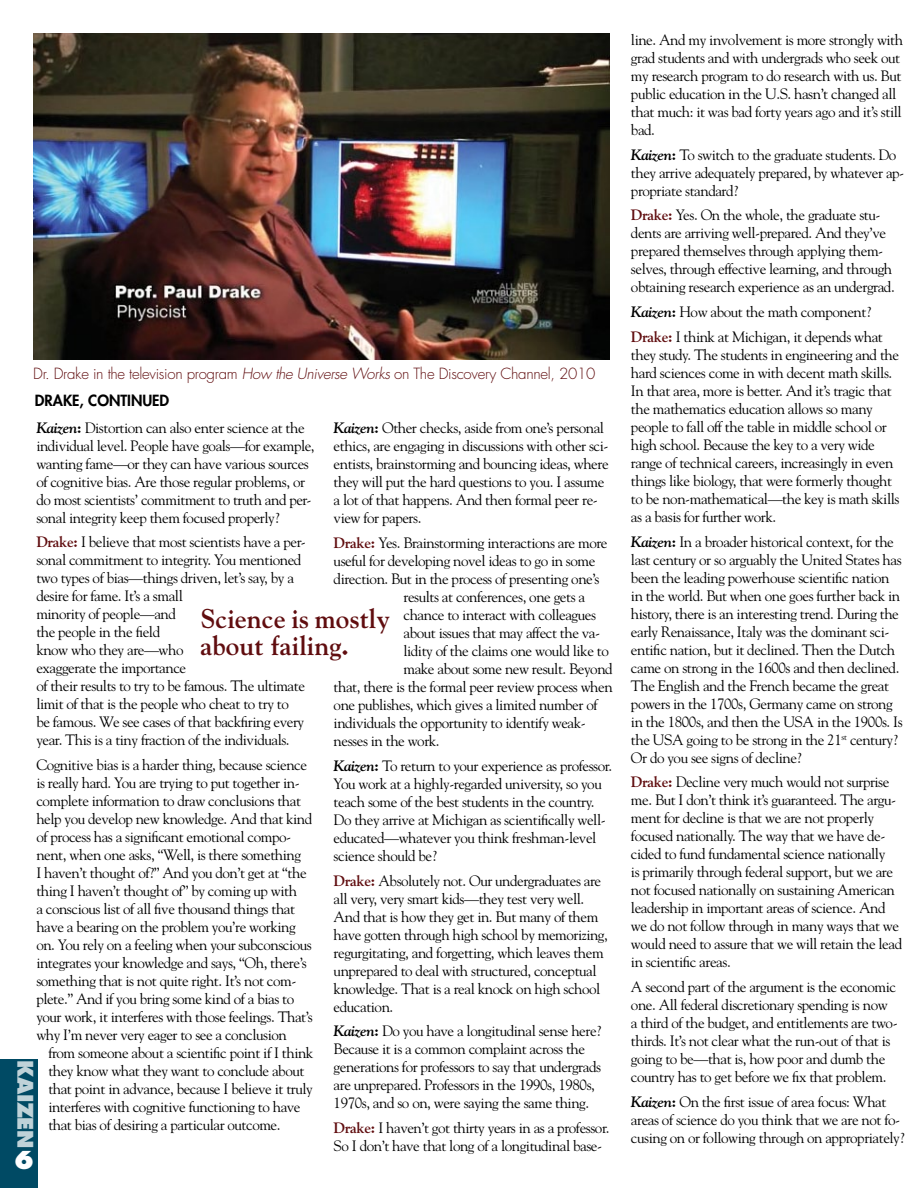
<style>
.page{position:relative;width:918px;height:1188px;background:#fff}
.page>*{position:absolute;margin:0;border:0;box-sizing:border-box;transform-origin:0 0}
.t1{font:700 27px/27px "Goudy Std";color:#600d0f}
.t2{font:800 24px "Futura Std";color:#fff}
.t3{font:800 21px "Futura Std";letter-spacing:-.025em;color:#bfd2d8}
.t4{font:15px/18px "Goudy Std";letter-spacing:-.03em;color:#000}
.t5{font:300 15px "Futura Std";letter-spacing:-.02em;color:#600d0f}
.t6{font:800 15px "Futura Std";color:#000}
.s1{font-style:italic}
.s2{font-weight:700;font-style:italic}
.s3{font-weight:700}
.s4{font-weight:700;color:#600d0f}
</style>
<div class="page">
<div style="left:0;top:1059px;width:37px;height:129px;background:#004a64"></div>
<img style="left:33px;top:34px;width:577px;height:325px">
<p class="t5" style="left:33px;top:364px;width:564px">Dr. Drake in the television program <span class="s1">How the Universe Works</span> on The Discovery Channel, 2010</p>
<p class="t6" style="left:35px;top:391px;width:136px">DRAKE, CONTINUED</p>
<p class="t4" style="left:36px;top:418px;width:280px"><span class="s2">Kaizen</span><span class="s3">:</span> Distortion can also enter science at the individual level. People have goals—for example, wanting fame—or they can have various sources of cognitive bias. Are those regular problems, or do most scientists’ commitment to truth and per&shy;sonal integrity keep them focused properly?</p>
<p class="t4" style="left:36px;top:533px;width:271px"><span class="s4">Drake:</span> I believe that most scientists have a per&shy;sonal commitment to integrity. You mentioned two types of bias—things driven, let’s say, by a desire for fame. It’s a small<br>minority of people—and<br>the people in the field<br>know who they are—who<br>exaggerate the importance<br>of their results to try to be famous. The ultimate limit of that is the people who cheat to try to be famous. We see cases of that backfiring every year. This is a tiny fraction of the individuals.</p>
<p class="t4" style="left:36px;top:756px;width:278px">Cognitive bias is a harder thing, because science is really hard. You are trying to put together in&shy;complete information to draw conclusions that help you develop new knowledge. And that kind of process has a significant emotional compo&shy;nent, when one asks, “Well, is there something<br>I haven’t thought of?” And you don’t get at “the thing I haven’t thought of” by coming up with<br>a conscious list of all five thousand things that have a bearing on the problem you’re working on. You rely on a feeling when your subconscious integrates your knowledge and says, “Oh, there’s something that is not quite right. It’s not com&shy;plete.” And if you bring some kind of a bias to your work, it interferes with those feelings. That’s why I’m never very eager to see a conclusion</p>
<p class="t4" style="left:48px;top:1044px;width:267px">from someone about a scientific point if I think they know what they want to conclude about that point in advance, because I believe it truly interferes with cognitive functioning to have that bias of desiring a particular outcome.</p>
<p class="t4" style="left:334px;top:419px;width:277px"><span class="s2">Kaizen</span><span class="s3">:</span> Other checks, aside from one’s personal ethics, are engaging in discussions with other sci&shy;entists, brainstorming and bouncing ideas, where they will put the hard questions to you. I assume a lot of that happens. And then formal peer re&shy;view for papers.</p>
<p class="t4" style="left:334px;top:534px;width:275px"><span class="s4">Drake:</span> Yes. Brainstorming interactions are more</p>
<p class="t4" style="left:334px;top:552px;width:263px">useful for developing novel ideas to go in some</p>
<p class="t4" style="left:334px;top:570px;width:267px">direction. But in the process of presenting one’s</p>
<p class="t4" style="left:403px;top:588px;width:183px">results at conferences, one gets a</p>
<p class="t4" style="left:403px;top:606px;width:194px">chance to interact with colleagues</p>
<p class="t4" style="left:403px;top:624px;width:198px">about issues that may affect the va-</p>
<p class="t4" style="left:403px;top:642px;width:207px">lidity of the claims one would like to</p>
<p class="t4" style="left:403px;top:660px;width:211px">make about some new result. Beyond</p>
<p class="t4" style="left:334px;top:678px;width:281px">that, there is the formal peer review process when</p>
<p class="t4" style="left:334px;top:696px;width:265px">one publishes, which gives a limited number of</p>
<p class="t4" style="left:334px;top:714px;width:254px">individuals the opportunity to identify weak-</p>
<p class="t4" style="left:334px;top:732px;width:108px">nesses in the work.</p>
<p class="t4" style="left:334px;top:757px;width:280px"><span class="s2">Kaizen</span><span class="s3">:</span> To return to your experience as professor.<br>You work at a highly-regarded university, so you teach some of the best students in the country.<br>Do they arrive at Michigan as scientifically well&shy;educated—whatever you think freshman-level science should be?</p>
<p class="t4" style="left:334px;top:871px;width:276px"><span class="s4">Drake:</span> Absolutely not. Our undergraduates are all very, very smart kids—they test very well.<br>And that is how they get in. But many of them have gotten through high school by memorizing, regurgitating, and forgetting, which leaves them unprepared to deal with structured, conceptual knowledge. That is a real knock on high school education.</p>
<p class="t4" style="left:334px;top:1022px;width:269px"><span class="s2">Kaizen</span><span class="s3">:</span> Do you have a longitudinal sense here?<br>Because it is a common complaint across the generations for professors to say that undergrads are unprepared. Professors in the 1990s, 1980s, 1970s, and so on, were saying the same thing.</p>
<p class="t4" style="left:334px;top:1119px;width:277px"><span class="s4">Drake:</span> I haven’t got thirty years in as a professor.<br>So I don’t have that long of a longitudinal base-</p>
<h1 class="t1" style="left:200px;top:606px;width:191px">Science is mostly about failing.</h1>
<h3 class="t3" style="left:39px;top:1060px;width:89px;rotate:90deg">KAIZEN</h3>
<h2 class="t2" style="left:14px;top:1145px;width:21px">6</h2>
<p class="t4" style="left:631px;top:31px;width:274px">line. And my involvement is more strongly with grad students and with undergrads who seek out my research program to do research with us. But public education in the U.S. hasn’t changed all that much: it was bad forty years ago and it’s still bad.</p>
<p class="t4" style="left:631px;top:145px;width:275px"><span class="s2">Kaizen</span><span class="s3">:</span> To switch to the graduate students. Do they arrive adequately prepared, by whatever ap&shy;propriate standard?</p>
<p class="t4" style="left:631px;top:206px;width:265px"><span class="s4">Drake:</span> Yes. On the whole, the graduate stu&shy;dents are arriving well-prepared. And they’ve prepared themselves through applying them&shy;selves, through effective learning, and through obtaining research experience as an undergrad.</p>
<p class="t4" style="left:631px;top:299px;width:253px;line-height:24.8px"><span class="s2">Kaizen</span><span class="s3">:</span> How about the math component?<br><span class="s4">Drake:</span> I think at Michigan, it depends what</p>
<p class="t4" style="left:631px;top:346px;width:270px">they study. The students in engineering and the hard sciences come in with decent math skills.<br>In that area, more is better. And it’s tragic that the mathematics education allows so many people to fall off the table in middle school or high school. Because the key to a very wide range of technical careers, increasingly in even things like biology, that were formerly thought to be non-mathematical—the key is math skills as a basis for further work.</p>
<p class="t4" style="left:631px;top:532px;width:273px"><span class="s2">Kaizen</span><span class="s3">:</span> In a broader historical context, for the last century or so arguably the United States has been the leading powerhouse scientific nation in the world. But when one goes further back in history, there is an interesting trend. During the early Renaissance, Italy was the dominant sci&shy;entific nation, but it declined. Then the Dutch came on strong in the 1600s and then declined.<br>The English and the French became the great powers in the 1700s, Germany came on strong in the 1800s, and then the USA in the 1900s. Is the USA going to be strong in the 21<sup>st</sup> century?<br>Or do you see signs of decline?</p>
<p class="t4" style="left:631px;top:773px;width:273px"><span class="s4">Drake:</span> Decline very much would not surprise me. But I don’t think it’s guaranteed. The argu&shy;ment for decline is that we are not properly focused nationally. The way that we have de&shy;cided to fund fundamental science nationally<br>is primarily through federal support, but we are not focused nationally on sustaining American leadership in important areas of science. And we do not follow through in many ways that we would need to assure that we will retain the lead in scientific areas.</p>
<p class="t4" style="left:631px;top:978px;width:268px">A second part of the argument is the economic one. All federal discretionary spending is now a third of the budget, and entitlements are two&shy;thirds. It’s not clear what the run-out of that is going to be—that is, how poor and dumb the country has to get before we fix that problem.</p>
<p class="t4" style="left:631px;top:1093px;width:275px"><span class="s2">Kaizen</span><span class="s3">:</span> On the first issue of area focus: What areas of science do you think that we are not fo&shy;cusing on or following through on appropriately?</p>
</div>
